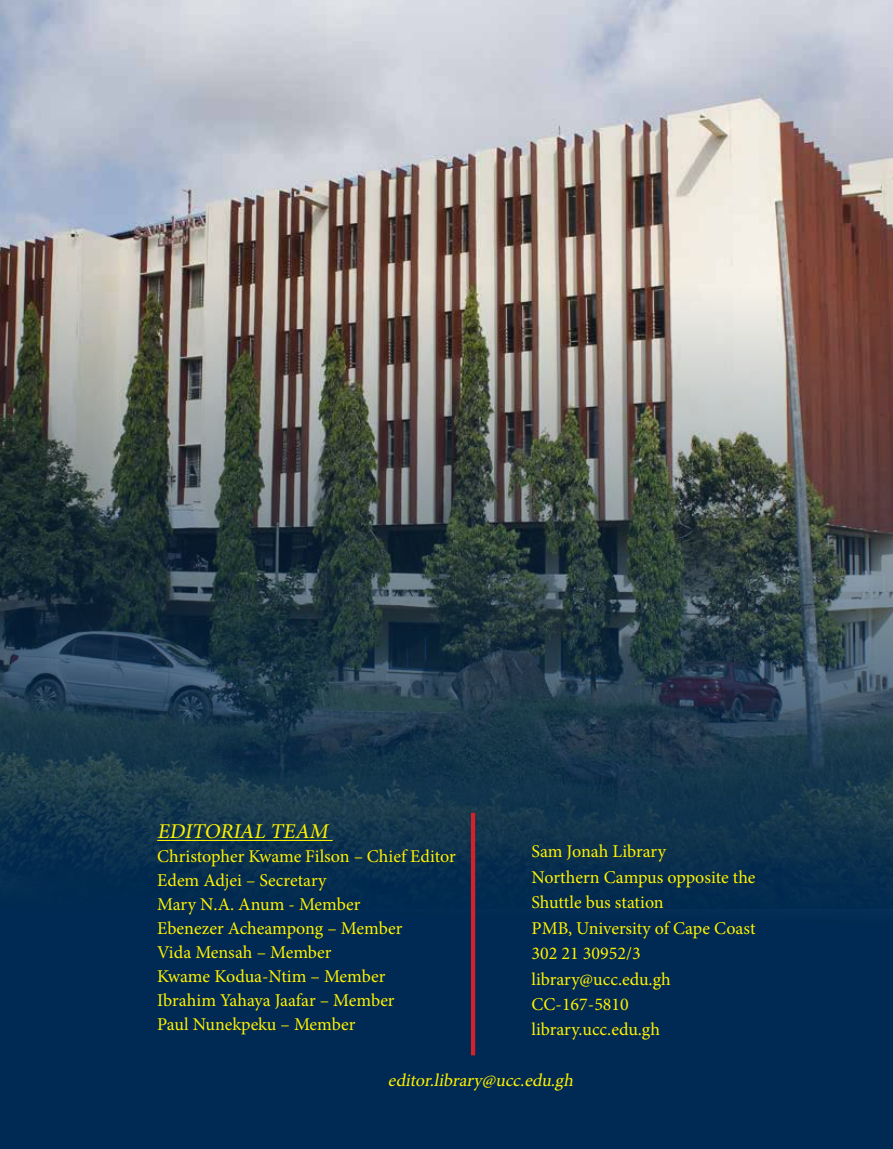
<style>
.page{position:relative;width:893px;height:1149px;background:#fff}
.page>*{position:absolute;margin:0;border:0;box-sizing:border-box;transform-origin:0 0}
.t1{font:italic 21px "Minion Pro";color:#fff200}
.t2{font:18px/24px "Minion Pro";color:#fff200}
.t3{font:italic 18px "Minion Pro";color:#fff200}
</style>
<div class="page">
<img style="left:0;top:0;width:893px;height:1148px">
<hr style="left:157px;top:839px;width:176px;height:1px;background:#fff200">
<hr style="left:471px;top:812px;width:4px;height:242px;background:#d2232a">
<p class="t1" style="left:157px;top:817px;width:177px">EDITORIAL TEAM</p>
<p class="t2" style="left:157px;top:844px;width:300px">Christopher Kwame Filson – Chief Editor<br>Edem Adjei – Secretary<br>Mary N.A. Anum - Member<br>Ebenezer Acheampong – Member<br>Vida Mensah – Member<br>Kwame Kodua-Ntim – Member<br>Ibrahim Yahaya Jaafar – Member<br>Paul Nunekpeku – Member</p>
<p class="t2" style="left:531px;top:838px;width:226px;line-height:25.3px">Sam Jonah Library<br>Northern Campus opposite the<br>Shuttle bus station<br>PMB, University of Cape Coast<br>302 21 30952/3 library@ucc.edu.gh<br>CC-167-5810 library.ucc.edu.gh</p>
<p class="t3" style="left:388px;top:1067px;width:191px">editor.library@ucc.edu.gh</p>
</div>
